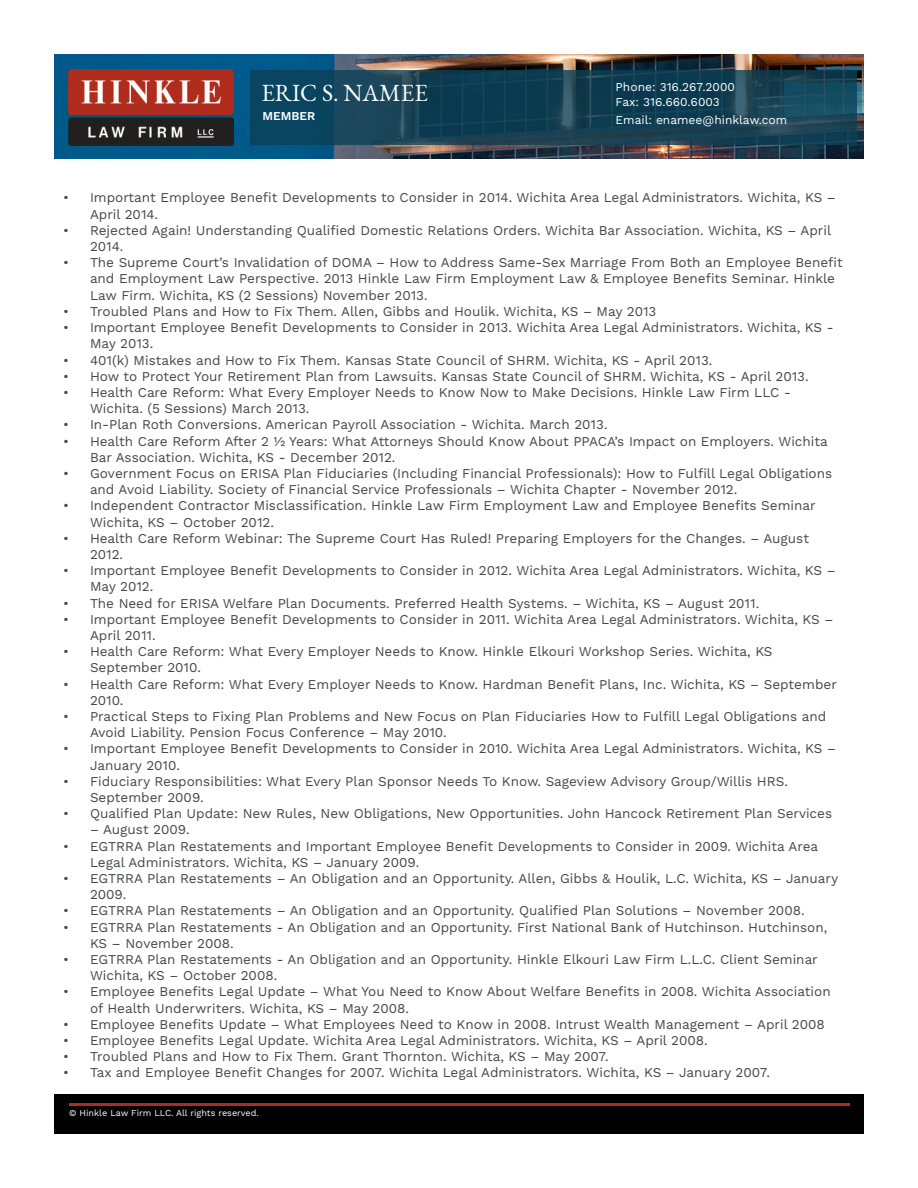
<style>
.page{position:relative;width:918px;height:1188px;background:#fff}
.page>*{position:absolute;margin:0;border:0;box-sizing:border-box;transform-origin:0 0}
.t1{font:24px "EB Garamond";color:#fff}
.t2{font:13.5px/16.2px "Work Sans";color:#464747}
.t3{font:12px/14.4px "Work Sans";color:#fff}
.t4{font:600 12px "Work Sans";color:#fff}
.t5{font:9px "Work Sans";color:#fff}
</style>
<div class="page">
<div style="left:54px;top:1094px;width:810px;height:40px;background:#000"></div>
<hr style="left:69px;top:1104px;width:781px;height:2px;background:#b02a24">
<img style="left:54px;top:54px;width:810px;height:105px">
<img style="left:68px;top:70px;width:165px;height:75px">
<svg style="left:250px;top:70px;width:606px;height:75px"></svg>
<p class="t1" style="left:261px;top:77px;width:168px">ERIC S. NAMEE</p>
<p class="t4" style="left:263px;top:108px;width:54px">MEMBER</p>
<p class="t3" style="left:616px;top:81px;width:121px">Phone: 316.267.2000<br>Fax: 316.660.6003</p>
<p class="t3" style="left:616px;top:113px;width:173px">Email: enamee@hinklaw.com</p>
<p class="t2" style="left:90px;top:190px;width:747px;text-indent:-27px">• Important Employee Benefit Developments to Consider in 2014. Wichita Area Legal Administrators. Wichita, KS –<br>April 2014.</p>
<p class="t2" style="left:90px;top:223px;width:743px;text-indent:-27px">• Rejected Again! Understanding Qualified Domestic Relations Orders. Wichita Bar Association. Wichita, KS – April<br>2014.</p>
<p class="t2" style="left:90px;top:255px;width:754px;text-indent:-27px">• The Supreme Court’s Invalidation of DOMA – How to Address Same-Sex Marriage From Both an Employee Benefit and Employment Law Perspective. 2013 Hinkle Law Firm Employment Law &amp; Employee Benefits Seminar. Hinkle<br>Law Firm. Wichita, KS (2 Sessions) November 2013.</p>
<p class="t2" style="left:63px;top:304px;width:595px">• Troubled Plans and How to Fix Them. Allen, Gibbs and Houlik. Wichita, KS – May 2013</p>
<p class="t2" style="left:90px;top:320px;width:745px;text-indent:-27px">• Important Employee Benefit Developments to Consider in 2013. Wichita Area Legal Administrators. Wichita, KS -<br>May 2013.</p>
<p class="t2" style="left:63px;top:352px;width:651px">• 401(k) Mistakes and How to Fix Them. Kansas State Council of SHRM. Wichita, KS - April 2013.</p>
<p class="t2" style="left:63px;top:369px;width:747px">• How to Protect Your Retirement Plan from Lawsuits. Kansas State Council of SHRM. Wichita, KS - April 2013.</p>
<p class="t2" style="left:90px;top:385px;width:702px;text-indent:-27px">• Health Care Reform: What Every Employer Needs to Know Now to Make Decisions. Hinkle Law Firm LLC -<br>Wichita. (5 Sessions) March 2013.</p>
<p class="t2" style="left:63px;top:417px;width:546px">• In-Plan Roth Conversions. American Payroll Association - Wichita. March 2013.</p>
<p class="t2" style="left:90px;top:433px;width:739px;text-indent:-27px">• Health Care Reform After 2 ½ Years: What Attorneys Should Know About PPACA’s Impact on Employers. Wichita<br>Bar Association. Wichita, KS - December 2012.</p>
<p class="t2" style="left:90px;top:466px;width:744px;text-indent:-27px">• Government Focus on ERISA Plan Fiduciaries (Including Financial Professionals): How to Fulfill Legal Obligations and Avoid Liability. Society of Financial Service Professionals – Wichita Chapter - November 2012.</p>
<p class="t2" style="left:90px;top:498px;width:727px;text-indent:-27px">• Independent Contractor Misclassification. Hinkle Law Firm Employment Law and Employee Benefits Seminar<br>Wichita, KS – October 2012.</p>
<p class="t2" style="left:90px;top:531px;width:721px;text-indent:-27px">• Health Care Reform Webinar: The Supreme Court Has Ruled! Preparing Employers for the Changes. – August<br>2012.</p>
<p class="t2" style="left:90px;top:563px;width:747px;text-indent:-27px">• Important Employee Benefit Developments to Consider in 2012. Wichita Area Legal Administrators. Wichita, KS –<br>May 2012.</p>
<p class="t2" style="left:63px;top:595px;width:698px">• The Need for ERISA Welfare Plan Documents. Preferred Health Systems. – Wichita, KS – August 2011.</p>
<p class="t2" style="left:90px;top:612px;width:745px;text-indent:-27px">• Important Employee Benefit Developments to Consider in 2011. Wichita Area Legal Administrators. Wichita, KS –<br>April 2011.</p>
<p class="t2" style="left:90px;top:644px;width:684px;text-indent:-27px">• Health Care Reform: What Every Employer Needs to Know. Hinkle Elkouri Workshop Series. Wichita, KS<br>September 2010.</p>
<p class="t2" style="left:90px;top:676px;width:748px;text-indent:-27px">• Health Care Reform: What Every Employer Needs to Know. Hardman Benefit Plans, Inc. Wichita, KS – September<br>2010.</p>
<p class="t2" style="left:90px;top:709px;width:738px;text-indent:-27px">• Practical Steps to Fixing Plan Problems and New Focus on Plan Fiduciaries How to Fulfill Legal Obligations and<br>Avoid Liability. Pension Focus Conference – May 2010.</p>
<p class="t2" style="left:90px;top:741px;width:748px;text-indent:-27px">• Important Employee Benefit Developments to Consider in 2010. Wichita Area Legal Administrators. Wichita, KS –<br>January 2010.</p>
<p class="t2" style="left:90px;top:774px;width:699px;text-indent:-27px">• Fiduciary Responsibilities: What Every Plan Sponsor Needs To Know. Sageview Advisory Group/Willis HRS.<br>September 2009.</p>
<p class="t2" style="left:63px;top:806px;width:771px">• Qualified Plan Update: New Rules, New Obligations, New Opportunities. John Hancock Retirement Plan Services</p>
<p class="t2" style="left:90px;top:822px;width:101px">– August 2009.</p>
<p class="t2" style="left:90px;top:838px;width:730px;text-indent:-27px">• EGTRRA Plan Restatements and Important Employee Benefit Developments to Consider in 2009. Wichita Area<br>Legal Administrators. Wichita, KS – January 2009.</p>
<p class="t2" style="left:90px;top:871px;width:750px;text-indent:-27px">• EGTRRA Plan Restatements – An Obligation and an Opportunity. Allen, Gibbs &amp; Houlik, L.C. Wichita, KS – January<br>2009.</p>
<p class="t2" style="left:63px;top:903px;width:743px">• EGTRRA Plan Restatements – An Obligation and an Opportunity. Qualified Plan Solutions – November 2008.</p>
<p class="t2" style="left:90px;top:919px;width:739px;text-indent:-27px">• EGTRRA Plan Restatements - An Obligation and an Opportunity. First National Bank of Hutchinson. Hutchinson,<br>KS – November 2008.</p>
<p class="t2" style="left:90px;top:952px;width:729px;text-indent:-27px">• EGTRRA Plan Restatements - An Obligation and an Opportunity. Hinkle Elkouri Law Firm L.L.C. Client Seminar<br>Wichita, KS – October 2008.</p>
<p class="t2" style="left:90px;top:984px;width:742px;text-indent:-27px">• Employee Benefits Legal Update – What You Need to Know About Welfare Benefits in 2008. Wichita Association of Health Underwriters. Wichita, KS – May 2008.</p>
<p class="t2" style="left:63px;top:1017px;width:763px">• Employee Benefits Update – What Employees Need to Know in 2008. Intrust Wealth Management – April 2008</p>
<p class="t2" style="left:63px;top:1033px;width:646px">• Employee Benefits Legal Update. Wichita Area Legal Administrators. Wichita, KS – April 2008.</p>
<p class="t2" style="left:63px;top:1049px;width:547px">• Troubled Plans and How to Fix Them. Grant Thornton. Wichita, KS – May 2007.</p>
<p class="t2" style="left:63px;top:1065px;width:709px">• Tax and Employee Benefit Changes for 2007. Wichita Legal Administrators. Wichita, KS – January 2007.</p>
<p class="t5" style="left:69px;top:1108px;width:191px">© Hinkle Law Firm LLC. All rights reserved.</p>
</div>
